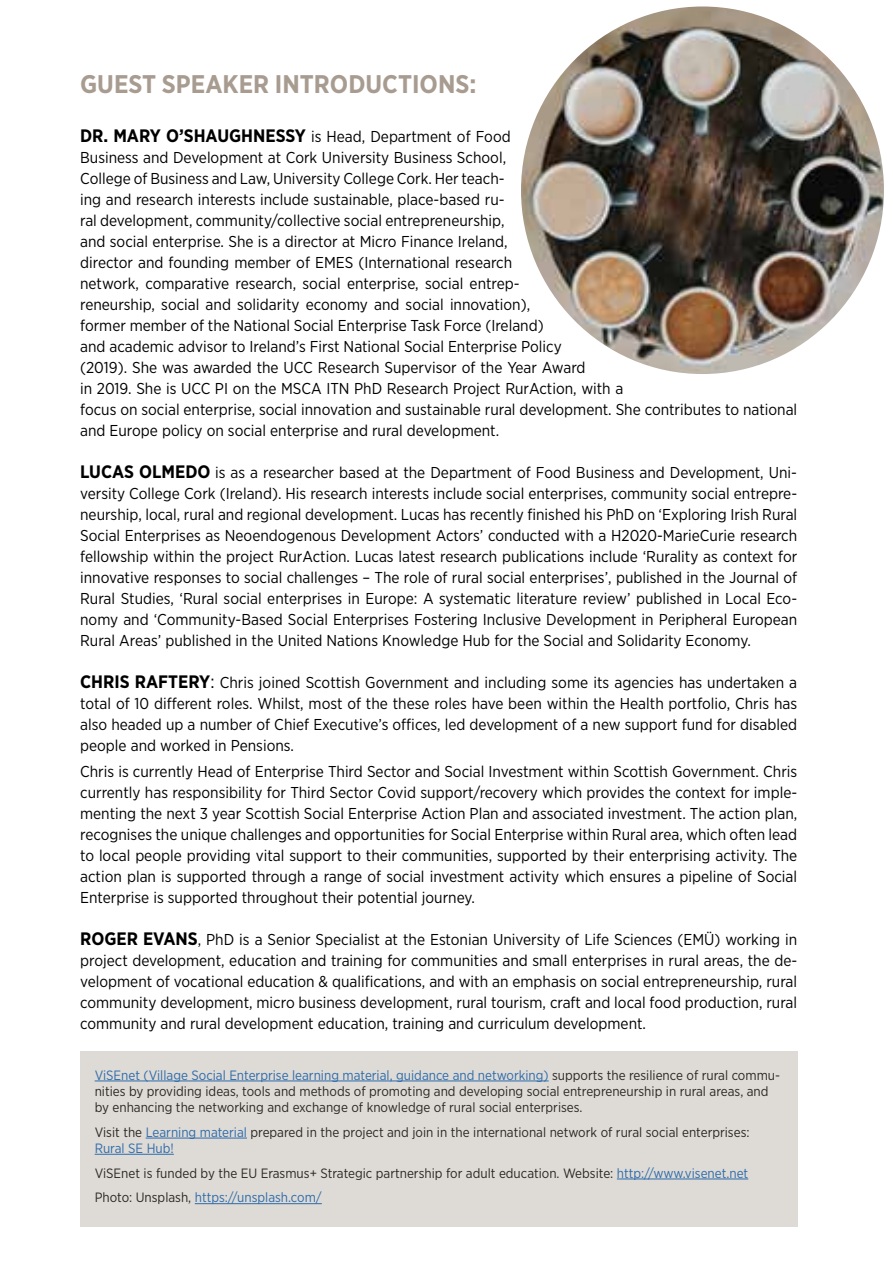
<style>
.page{position:relative;width:893px;height:1263px;background:#fff}
.page>*{position:absolute;margin:0;border:0;box-sizing:border-box;transform-origin:0 0}
.t1{font:700 25.5px "Gotham Narrow";color:#a89c91}
.t2{font:15.75px/21px "Gotham Narrow";color:#000;text-align:justify}
.t3{font:13.5px/16.2px "Gotham Narrow";color:#000}
.s1{font-weight:700;font-size:18px}
.s2{font-size:18px}
.s3{color:#0563c1}
</style>
<div class="page">
<img style="left:521px;top:6px;width:363px;height:368px">
<div style="left:80px;top:1052px;width:717px;height:175px;background:#dedad6"></div>
<h1 class="t1" style="left:80px;top:67px;width:398px">GUEST SPEAKER INTRODUCTIONS:</h1>
<p class="t2" style="left:80px;top:126px;width:719px;text-align:left"><span class="s1">DR. MARY O’SHAUGHNESSY</span> is Head, Department of Food<br>Business and Development at Cork University Business School,<br>College of Business and Law, University College Cork. Her teach-<br>ing and research interests include sustainable, place-based ru-<br>ral development, community/collective social entrepreneurship,<br>and social enterprise. She is a director at Micro Finance Ireland,<br>director and founding member of EMES (International research<br>network, comparative research, social enterprise, social entrep-<br>reneurship, social and solidarity economy and social innovation),<br>former member of the National Social Enterprise Task Force (Ireland)<br>and academic advisor to Ireland’s First National Social Enterprise Policy<br>(2019). She was awarded the UCC Research Supervisor of the Year Award<br>in 2019. She is UCC PI on the MSCA ITN PhD Research Project RurAction, with a<br>focus on social enterprise, social innovation and sustainable rural development. She contributes to national and Europe policy on social enterprise and rural development.</p>
<p class="t2" style="left:80px;top:462px;width:719px"><span class="s1">LUCAS OLMEDO</span> is as a researcher based at the Department of Food Business and Development, Uni&shy;versity College Cork (Ireland). His research interests include social enterprises, community social entrepre&shy;neurship, local, rural and regional development. Lucas has recently finished his PhD on ‘Exploring Irish Rural Social Enterprises as Neoendogenous Development Actors’ conducted with a H2020-MarieCurie research fellowship within the project RurAction. Lucas latest research publications include ‘Rurality as context for innovative responses to social challenges – The role of rural social enterprises’, published in the Journal of Rural Studies, ‘Rural social enterprises in Europe: A systematic literature review’ published in Local Eco&shy;nomy and ‘Community-Based Social Enterprises Fostering Inclusive Development in Peripheral European Rural Areas’ published in the United Nations Knowledge Hub for the Social and Solidarity Economy.</p>
<p class="t2" style="left:80px;top:672px;width:719px"><span class="s1">CHRIS RAFTERY</span><span class="s2">:</span> Chris joined Scottish Government and including some its agencies has undertaken a total of 10 different roles. Whilst, most of the these roles have been within the Health portfolio, Chris has also headed up a number of Chief Executive’s offices, led development of a new support fund for disabled people and worked in Pensions.</p>
<p class="t2" style="left:80px;top:760px;width:719px">Chris is currently Head of Enterprise Third Sector and Social Investment within Scottish Government. Chris currently has responsibility for Third Sector Covid support/recovery which provides the context for imple&shy;menting the next 3 year Scottish Social Enterprise Action Plan and associated investment. The action plan, recognises the unique challenges and opportunities for Social Enterprise within Rural area, which often lead to local people providing vital support to their communities, supported by their enterprising activity. The action plan is supported through a range of social investment activity which ensures a pipeline of Social Enterprise is supported throughout their potential journey.</p>
<p class="t2" style="left:80px;top:928px;width:719px"><span class="s1">ROGER EVANS</span>, PhD is a Senior Specialist at the Estonian University of Life Sciences (EMÜ) working in project development, education and training for communities and small enterprises in rural areas, the de&shy;velopment of vocational education &amp; qualifications, and with an emphasis on social entrepreneurship, rural community development, micro business development, rural tourism, craft and local food production, rural community and rural development education, training and curriculum development.</p>
<p class="t3" style="left:95px;top:1066px;width:687px"><span class="s3">ViSEnet (Village Social Enterprise learning material, guidance and networking)</span> supports the resilience of rural commu&shy;nities by providing ideas, tools and methods of promoting and developing social entrepreneurship in rural areas, and by enhancing the networking and exchange of knowledge of rural social enterprises.</p>
<p class="t3" style="left:95px;top:1123px;width:656px">Visit the <span class="s3">Learning material</span> prepared in the project and join in the international network of rural social enterprises:<br><span class="s3">Rural SE Hub!</span></p>
<p class="t3" style="left:95px;top:1160px;width:655px;line-height:24.8px">ViSEnet is funded by the EU Erasmus+ Strategic partnership for adult education. Website: <span class="s3">http://www.visenet.net<br></span>Photo: Unsplash, <span class="s3">https://unsplash.com/</span></p>
</div>
